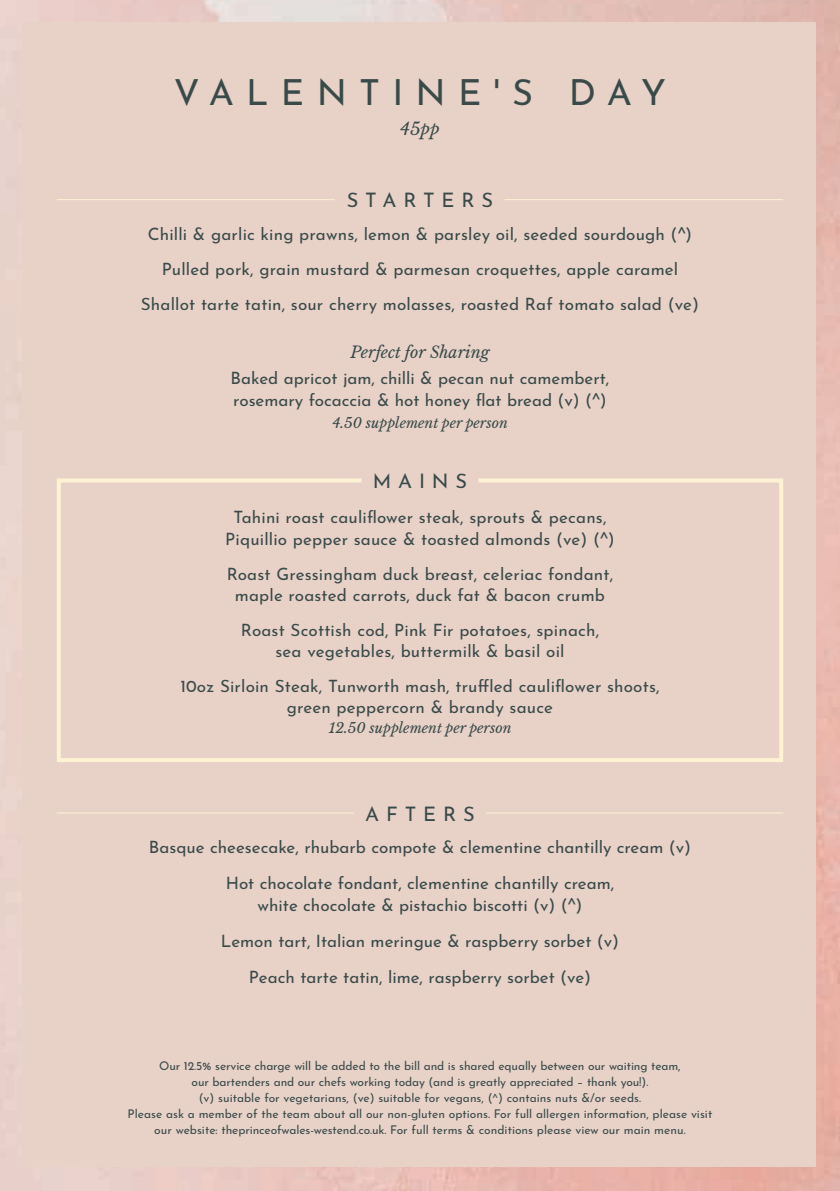
<style>
.page{position:relative;width:840px;height:1191px;background:#fff}
.page>*{position:absolute;margin:0;border:0;box-sizing:border-box;transform-origin:0 0}
.t1{font:36px "Josefin Sans";letter-spacing:.34em;color:#394a49}
.t2{font:20px "Josefin Sans";letter-spacing:.34em;color:#394a49}
.t3{font:17px/36.2px "Josefin Sans";letter-spacing:.01em;color:#394a49;text-align:center}
.t4{font:italic 17px "Libre Baskerville";color:#394a49}
.t5{font:italic 16px "Libre Baskerville";color:#394a49}
.t6{font:italic 14px "Libre Baskerville";color:#394a49}
.t7{font:12px/16px "Josefin Sans";color:#394a49;text-align:center}
.s1{font-family:"Noah Grotesque";font-weight:500;font-size:19px}
.s2{font-family:"Noah Grotesque";font-weight:500}
</style>
<div class="page">
<img style="left:0;top:0;width:839px;height:1191px">
<div style="left:22px;top:23px;width:793px;height:1143px;background:#e8d2c8"></div>
<hr style="left:57px;top:199px;width:277px;height:1px;background:#fdf2d2">
<hr style="left:504px;top:199px;width:278px;height:1px;background:#fdf2d2">
<hr style="left:486px;top:812px;width:296px;height:1px;background:#fdf2d2">
<hr style="left:57px;top:812px;width:297px;height:1px;background:#fdf2d2">
<svg style="left:57px;top:478px;width:726px;height:284px"></svg>
<h1 class="t1" style="left:174px;top:63px;width:493px">VALENTINE'S DAY</h1>
<p class="t4" style="left:400px;top:119px;width:41px">45pp</p>
<p class="t2" style="left:346px;top:184px;width:148px">STARTERS</p>
<p class="t3" style="left:141px;top:214px;width:559px;line-height:35.2px">Chilli &amp; garlic king prawns, lemon &amp; parsley oil, seeded sourdough (<span class="s1">^</span>)<br>Pulled pork, grain mustard &amp; parmesan croquettes, apple caramel<br>Shallot tarte tatin, sour cherry molasses, roasted Raf tomato salad (ve)</p>
<p class="t5" style="left:350px;top:342px;width:140px">Perfect for Sharing</p>
<p class="t3" style="left:230px;top:365px;width:380px;line-height:22px;text-align:left">Baked apricot jam, chilli &amp; pecan nut camembert, rosemary focaccia &amp; hot honey flat bread (v) (<span class="s1">^</span>)</p>
<p class="t6" style="left:332px;top:415px;width:177px">4.50 supplement per person</p>
<p class="t2" style="left:372px;top:464px;width:96px">MAINS</p>
<p class="t3" style="left:225px;top:503px;width:390px;line-height:22px">Tahini roast cauliflower steak, sprouts &amp; pecans,<br>Piquillio pepper sauce &amp; toasted almonds (ve) (<span class="s1">^</span>)</p>
<p class="t3" style="left:226px;top:561px;width:388px;line-height:21px">Roast Gressingham duck breast, celeriac fondant, maple roasted carrots, duck fat &amp; bacon crumb</p>
<p class="t3" style="left:241px;top:617px;width:359px;line-height:21px">Roast Scottish cod, Pink Fir potatoes, spinach, sea vegetables, buttermilk &amp; basil oil</p>
<p class="t3" style="left:180px;top:674px;width:480px;line-height:21px">10oz Sirloin Steak, Tunworth mash, truffled cauliflower shoots, green peppercorn &amp; brandy sauce</p>
<p class="t6" style="left:328px;top:719px;width:184px">12.50 supplement per person</p>
<p class="t2" style="left:365px;top:797px;width:111px">AFTERS</p>
<p class="t3" style="left:149px;top:826px;width:543px">Basque cheesecake, rhubarb compote &amp; clementine chantilly cream (v)<br>Hot chocolate fondant, clementine chantilly cream,</p>
<p class="t3" style="left:221px;top:884px;width:399px">white chocolate &amp; pistachio biscotti (v) (<span class="s1">^</span>)<br>Lemon tart, Italian meringue &amp; raspberry sorbet (v)<br>Peach tarte tatin, lime, raspberry sorbet (ve)</p>
<p class="t7" style="left:128px;top:1056px;width:586px">Our 12.5% service charge will be added to the bill and is shared equally between our waiting team,<br>our bartenders and our chefs working today (and is greatly appreciated – thank you!).<br>(v) suitable for vegetarians, (ve) suitable for vegans, (<span class="s2">^</span>) contains nuts &amp;/or seeds.<br>Please ask a member of the team about all our non-gluten options. For full allergen information, please visit our website: theprinceofwales-westend.co.uk. For full terms &amp; conditions please view our main menu.</p>
</div>
